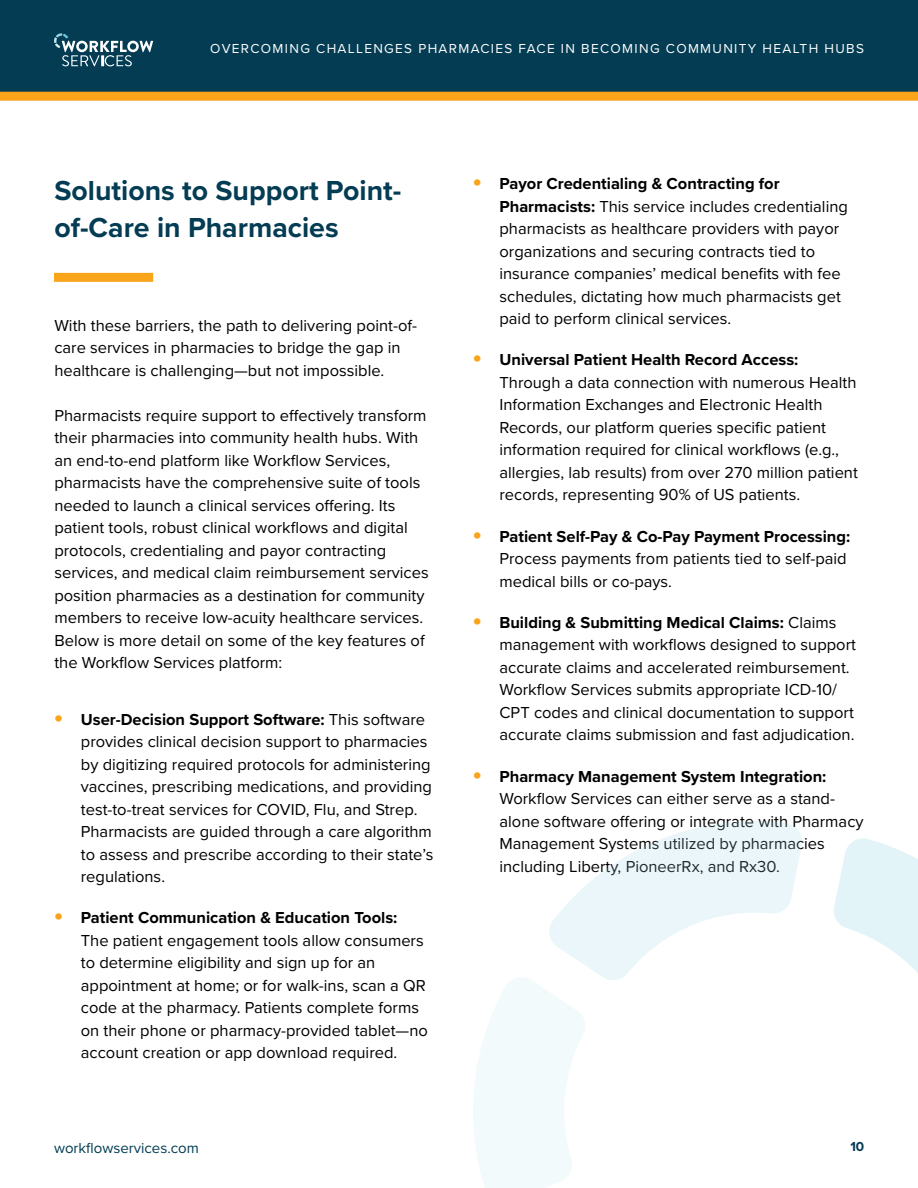
<style>
.page{position:relative;width:918px;height:1188px;background:#fff}
.page>*{position:absolute;margin:0;border:0;box-sizing:border-box;transform-origin:0 0}
.t1{font:700 28.5px/37.5px "Proxima Nova";color:#033c53}
.Body{font:16.5px/22.5px "Proxima Nova";color:#000}
.t2{font:15px "Proxima Nova";color:#033c53}
.t3{font:13.5px "Proxima Nova";letter-spacing:.1em;color:#fff}
.t4{font:700 13.5px "Proxima Nova";color:#033c53}
.s1{font-weight:700;font-size:27px;color:#faa41a}
.s2{font-weight:700}
</style>
<div class="page">
<div style="left:54px;top:273px;width:99px;height:9px;background:#faa41a"></div>
<svg style="left:834px;top:838px;width:84px;height:135px"></svg>
<svg style="left:473px;top:821px;width:329px;height:367px"></svg>
<div style="left:0;top:0;width:918px;height:96px;background:#033c53"></div>
<svg style="left:54px;top:33px;width:99px;height:33px"></svg>
<div style="left:0;top:92px;width:918px;height:9px;background:#faa41a"></div>
<p class="t3" style="left:210px;top:39px;width:655px">OVERCOMING CHALLENGES PHARMACIES FACE IN BECOMING COMMUNITY HEALTH HUBS</p>
<p class="t1" style="left:54px;top:171px;width:349px">Solutions to Support Point&shy;of-Care in Pharmacies</p>
<p class="Body" style="left:54px;top:313px;width:364px">With these barriers, the path to delivering point-of&shy;care services in pharmacies to bridge the gap in healthcare is challenging—but not impossible.</p>
<p class="Body" style="left:54px;top:403px;width:376px">Pharmacists require support to effectively transform their pharmacies into community health hubs. With an end-to-end platform like Workflow Services, pharmacists have the comprehensive suite of tools needed to launch a clinical services offering. Its patient tools, robust clinical workflows and digital protocols, credentialing and payor contracting services, and medical claim reimbursement services position pharmacies as a destination for community members to receive low-acuity healthcare services.<br>Below is more detail on some of the key features of the Workflow Services platform:</p>
<p class="Body" style="left:81px;top:707px;width:354px;text-indent:-27px"><span class="s1">•</span> <span class="s2">User-Decision Support Software:</span> This software provides clinical decision support to pharmacies by digitizing required protocols for administering vaccines, prescribing medications, and providing test-to-treat services for COVID, Flu, and Strep.<br>Pharmacists are guided through a care algorithm to assess and prescribe according to their state’s regulations.</p>
<p class="Body" style="left:81px;top:906px;width:349px;text-indent:-27px"><span class="s1">•</span> <span class="s2">Patient Communication &amp; Education Tools:<br></span>The patient engagement tools allow consumers to determine eligibility and sign up for an appointment at home; or for walk-ins, scan a QR code at the pharmacy. Patients complete forms on their phone or pharmacy-provided tablet—no account creation or app download required.</p>
<p class="t2" style="left:54px;top:1136px;width:146px">workflowservices.com</p>
<p class="Body" style="left:500px;top:172px;width:350px;text-indent:-27px"><span class="s1">•</span> <span class="s2">Payor Credentialing &amp; Contracting for Pharmacists:</span> This service includes credentialing pharmacists as healthcare providers with payor organizations and securing contracts tied to insurance companies’ medical benefits with fee schedules, dictating how much pharmacists get paid to perform clinical services.</p>
<p class="Body" style="left:500px;top:348px;width:360px;text-indent:-27px"><span class="s1">•</span> <span class="s2">Universal Patient Health Record Access:<br></span>Through a data connection with numerous Health Information Exchanges and Electronic Health Records, our platform queries specific patient information required for clinical workflows (e.g., allergies, lab results) from over 270 million patient records, representing 90% of US patients.</p>
<p class="Body" style="left:500px;top:524px;width:352px;text-indent:-27px"><span class="s1">•</span> <span class="s2">Patient Self-Pay &amp; Co-Pay Payment Processing:<br></span>Process payments from patients tied to self-paid medical bills or co-pays.</p>
<p class="Body" style="left:500px;top:611px;width:358px;text-indent:-27px"><span class="s1">•</span> <span class="s2">Building &amp; Submitting Medical Claims:</span> Claims management with workflows designed to support accurate claims and accelerated reimbursement.<br>Workflow Services submits appropriate ICD-10/ CPT codes and clinical documentation to support accurate claims submission and fast adjudication.</p>
<p class="Body" style="left:500px;top:764px;width:366px;text-indent:-27px"><span class="s1">•</span> <span class="s2">Pharmacy Management System Integration:<br></span>Workflow Services can either serve as a stand&shy;alone software offering or integrate with Pharmacy Management Systems utilized by pharmacies including Liberty, PioneerRx, and Rx30.</p>
<p class="t4" style="left:850px;top:1137px;width:15px">10</p>
</div>
